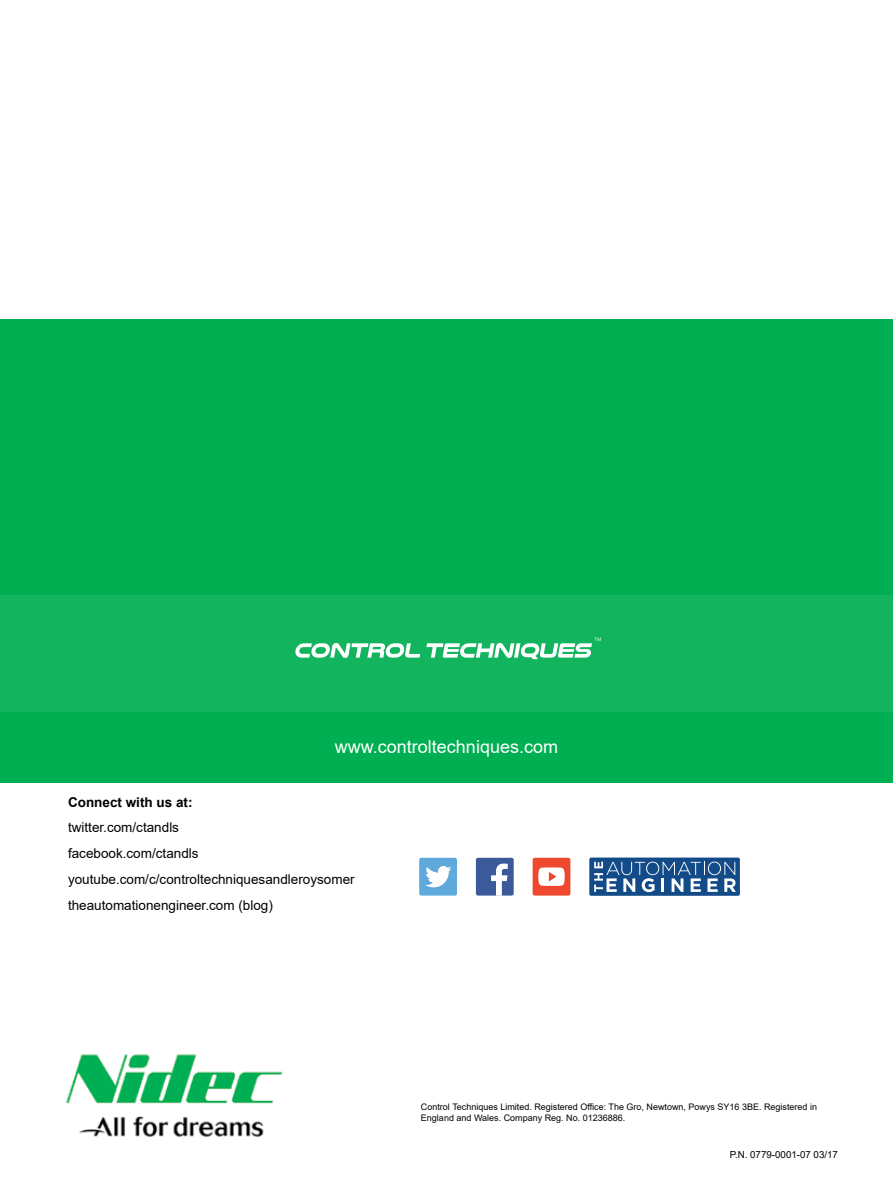
<style>
.page{position:relative;width:893px;height:1191px;background:#fff}
.page>*{position:absolute;margin:0;border:0;box-sizing:border-box;transform-origin:0 0}
.t1{font:18px "Arial";color:#fff}
.t2{font:13.5px/25.8px "Arial";color:#000}
.t3{font:700 13.5px "Arial";color:#000}
.t4{font:9.75px "Arial";color:#000}
.t5{font:9px/10.8px "Arial";color:#000}
</style>
<div class="page">
<div style="left:0;top:319px;width:893px;height:463px;background:#00af52"></div>
<div style="left:0;top:595px;width:893px;height:117px;background:#12b45e"></div>
<div style="left:533px;top:857px;width:37px;height:38px;background:#ee482f;border-radius:2px"></div>
<svg style="left:538px;top:867px;width:27px;height:19px"></svg>
<div style="left:589px;top:857px;width:151px;height:38px;background:#134a88;border-radius:2px"></div>
<svg style="left:594px;top:861px;width:142px;height:31px"></svg>
<div style="left:476px;top:857px;width:38px;height:38px;background:#3c5a99;border-radius:2px"></div>
<svg style="left:491px;top:863px;width:17px;height:32px"></svg>
<div style="left:419px;top:857px;width:38px;height:38px;background:#5fa9dd;border-radius:2px"></div>
<svg style="left:425px;top:866px;width:26px;height:21px"></svg>
<svg style="left:295px;top:643px;width:125px;height:15px"></svg>
<svg style="left:426px;top:637px;width:175px;height:22px"></svg>
<img style="left:66px;top:1054px;width:217px;height:83px">
<h1 class="t1" style="left:335px;top:734px;width:225px">www.controltechniques.com</h1>
<h2 class="t3" style="left:68px;top:792px;width:126px">Connect with us at:</h2>
<h2 class="t2" style="left:68px;top:814px;width:288px">twitter.com/ctandls<br>facebook.com/ctandls youtube.com/c/controltechniquesandleroysomer theautomationengineer.com (blog)</h2>
<p class="t5" style="left:421px;top:1101px;width:398px">Control Techniques Limited. Registered Office: The Gro, Newtown, Powys SY16 3BE. Registered in<br>England and Wales. Company Reg. No. 01236886.</p>
<p class="t4" style="left:730px;top:1148px;width:110px">P.N. 0779-0001-07 03/17</p>
</div>
